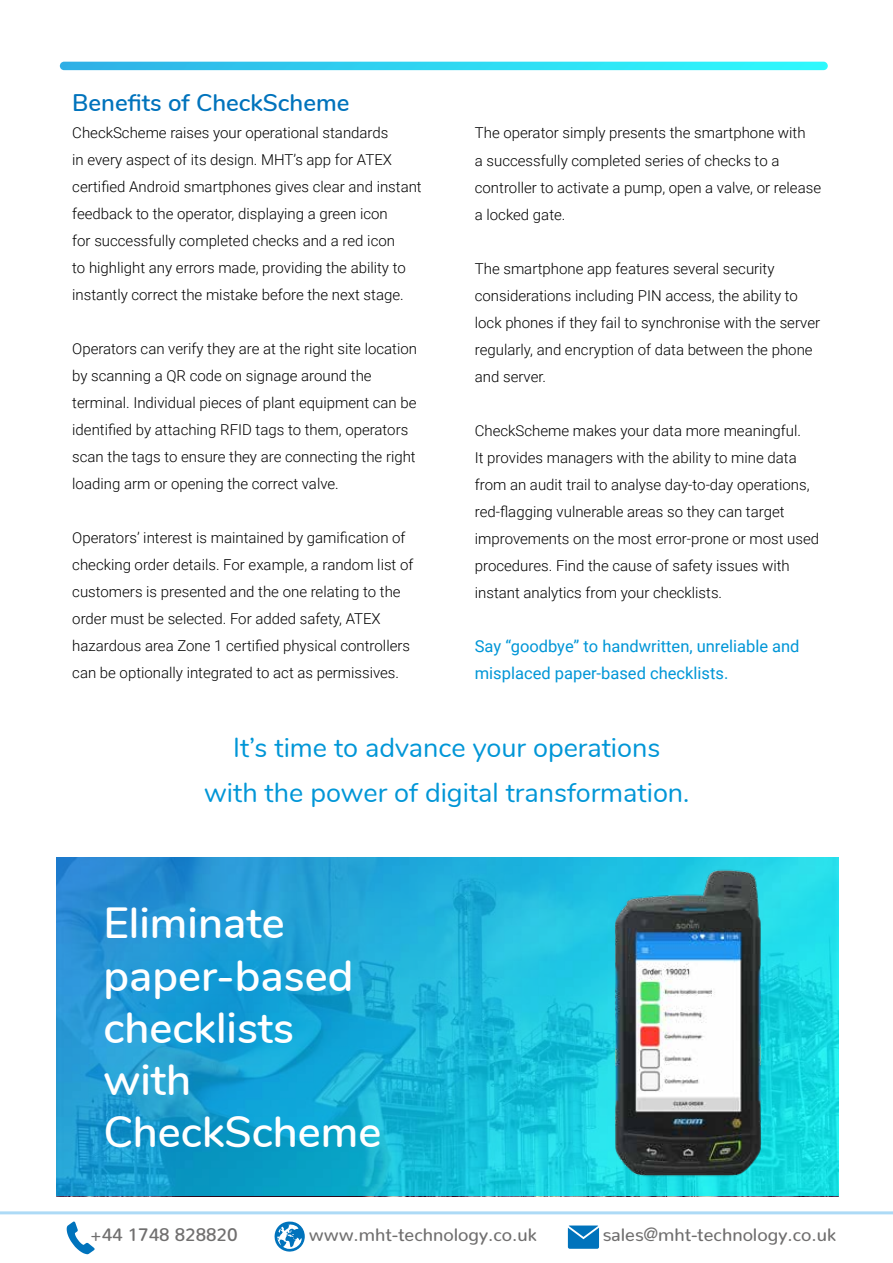
<style>
.page{position:relative;width:893px;height:1263px;background:#fff}
.page>*{position:absolute;margin:0;border:0;box-sizing:border-box;transform-origin:0 0}
.t1{font:600 43.5px/52.2px "Nunito";color:#fff}
.t2{font:27px/45px "Nunito";color:#0096d7;text-align:center}
.t3{font:600 24px "Nunito";color:#0073bc}
.t4{font:500 18px "Nunito";color:#706f6f}
.t5{font:16.5px/27px "Roboto";color:#0096d7}
.t6{font:300 15px/27px "Roboto";color:#000}
</style>
<div class="page">
<hr style="left:0;top:1211px;width:893px;height:3px;background:#addaf6">
<svg style="left:274px;top:1221px;width:31px;height:31px"></svg>
<svg style="left:568px;top:1225px;width:31px;height:24px"></svg>
<svg style="left:67px;top:1221px;width:28px;height:33px"></svg>
<img style="left:60px;top:62px;width:768px;height:8px;border-radius:4px">
<img style="left:56px;top:857px;width:783px;height:338px">
<img style="left:603px;top:859px;width:170px;height:326px">
<h3 class="t3" style="left:72px;top:85px;width:279px">Benefits of CheckScheme</h3>
<p class="t6" style="left:72px;top:119px;width:351px">CheckScheme raises your operational standards<br>in every aspect of its design. MHT’s app for ATEX certified Android smartphones gives clear and instant feedback to the operator, displaying a green icon<br>for successfully completed checks and a red icon<br>to highlight any errors made, providing the ability to instantly correct the mistake before the next stage.</p>
<p class="t6" style="left:72px;top:335px;width:346px">Operators can verify they are at the right site location by scanning a QR code on signage around the terminal. Individual pieces of plant equipment can be identified by attaching RFID tags to them, operators scan the tags to ensure they are connecting the right loading arm or opening the correct valve.</p>
<p class="t6" style="left:72px;top:524px;width:343px">Operators’ interest is maintained by gamification of checking order details. For example, a random list of customers is presented and the one relating to the order must be selected. For added safety, ATEX hazardous area Zone 1 certified physical controllers can be optionally integrated to act as permissives.</p>
<p class="t6" style="left:475px;top:119px;width:348px">The operator simply presents the smartphone with<br>a successfully completed series of checks to a controller to activate a pump, open a valve, or release a locked gate.</p>
<p class="t6" style="left:475px;top:254px;width:347px">The smartphone app features several security considerations including PIN access, the ability to lock phones if they fail to synchronise with the server regularly, and encryption of data between the phone and server.</p>
<p class="t6" style="left:475px;top:416px;width:346px">CheckScheme makes your data more meaningful.<br>It provides managers with the ability to mine data from an audit trail to analyse day-to-day operations, red-flagging vulnerable areas so they can target improvements on the most error-prone or most used procedures. Find the cause of safety issues with instant analytics from your checklists.</p>
<p class="t5" style="left:475px;top:632px;width:326px">Say “goodbye” to handwritten, unreliable and misplaced paper-based checklists.</p>
<h2 class="t2" style="left:204px;top:724px;width:487px">It’s time to advance your operations with the power of digital transformation.</h2>
<h1 class="t1" style="left:103px;top:895px;width:279px">Eliminate paper-based checklists with<br>CheckScheme</h1>
<p class="t4" style="left:90px;top:1219px;width:149px">+44 1748 828820</p>
<p class="t4" style="left:309px;top:1219px;width:229px">www.mht-technology.co.uk</p>
<p class="t4" style="left:603px;top:1219px;width:235px">sales@mht-technology.co.uk</p>
</div>
